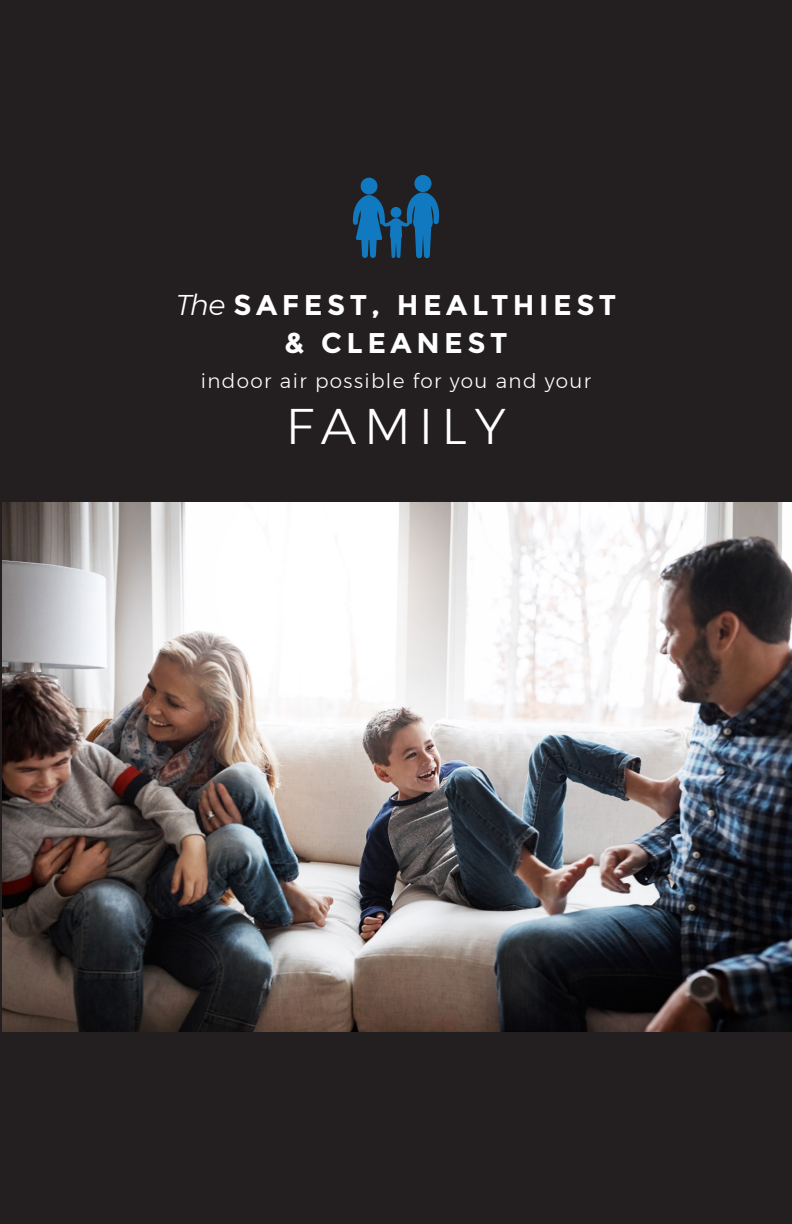
<style>
.page{position:relative;width:792px;height:1224px;background:#231f20}
.page>*{position:absolute;margin:0;border:0;box-sizing:border-box;transform-origin:0 0}
.t1{font:300 50px "Montserrat";letter-spacing:.16em;color:#fff}
.t2{font:700 28.6px "Montserrat";letter-spacing:.16em;color:#fff}
.t3{font:300 20px "Montserrat";letter-spacing:.07em;color:#fff}
.s1{font-weight:300;font-style:italic}
</style>
<div class="page">
<svg style="left:414px;top:175px;width:18px;height:17px"></svg>
<svg style="left:353px;top:178px;width:86px;height:80px"></svg>
<img style="left:2px;top:502px;width:790px;height:529px">
<p class="t2" style="left:176px;top:288px;width:442px"><span class="s1">The</span> SAFEST, HEALTHIEST</p>
<p class="t2" style="left:285px;top:326px;width:224px">&amp; CLEANEST</p>
<p class="t3" style="left:201px;top:366px;width:392px">indoor air possible for you and your</p>
<p class="t1" style="left:286px;top:389px;width:222px">FAMILY</p>
</div>
